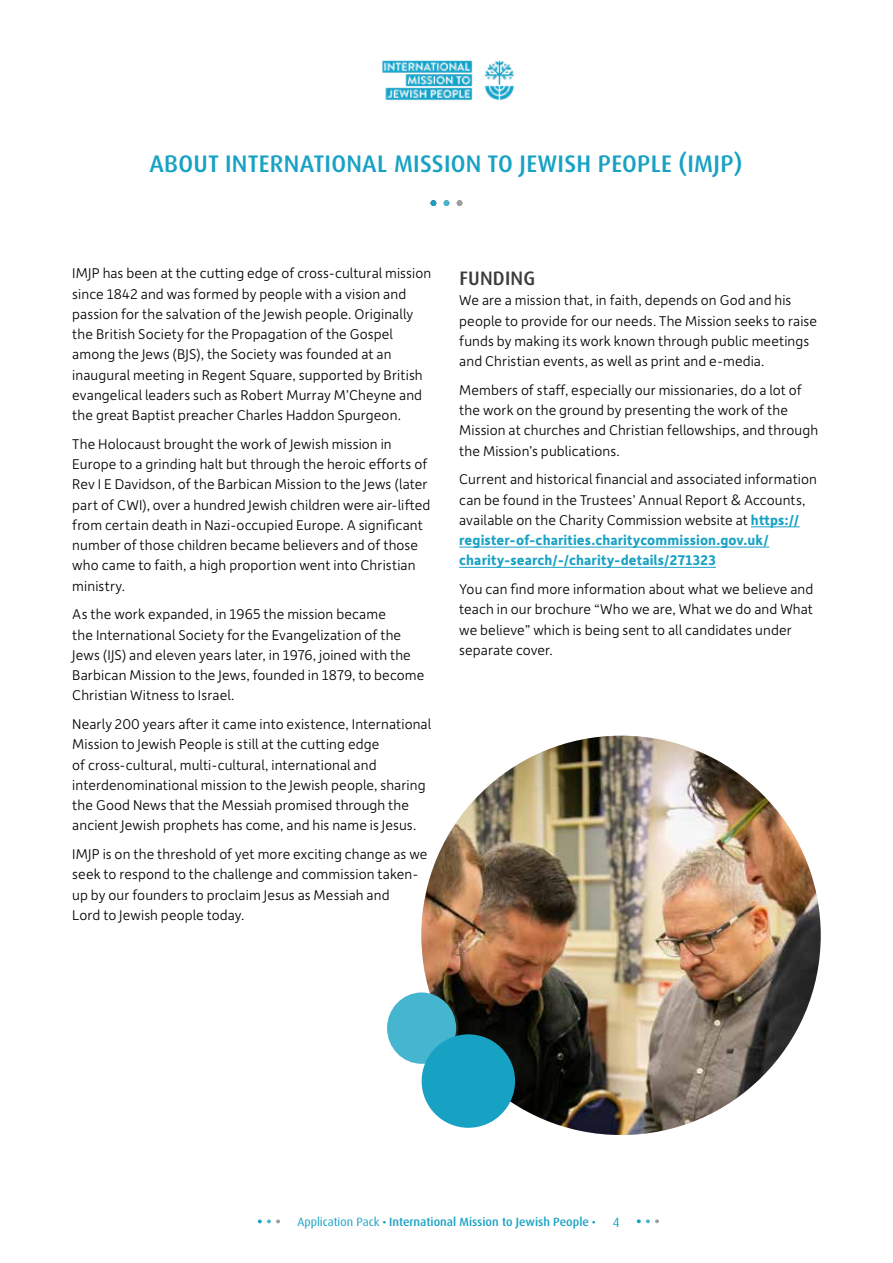
<style>
.page{position:relative;width:893px;height:1263px;background:#fff}
.page>*{position:absolute;margin:0;border:0;box-sizing:border-box;transform-origin:0 0}
.t1{font:500 24px "Dax Pro";letter-spacing:.01em;color:#17a2c4}
.t2{font:500 19.5px "Dax Pro";letter-spacing:.01em;color:#3c3c3b}
.t3{font:300 15px/20.2px "Depot New";letter-spacing:.005em;color:#000}
.t4{font:13.5px "Dax Pro";color:#17a2c4}
.t5{font:500 12px "Dax Pro";color:#17a2c4}
.s1{font-weight:700;color:#17a2c4}
.s2{font-weight:400}
.s3{font-family:"Footlight MT Light";font-weight:400}
</style>
<div class="page">
<svg style="left:637px;top:1219px;width:22px;height:4px"></svg>
<svg style="left:258px;top:1219px;width:22px;height:4px"></svg>
<img style="left:382px;top:60px;width:132px;height:40px">
<hr style="left:751px;top:527px;width:49px;height:1px;background:#17a2c4">
<hr style="left:459px;top:547px;width:310px;height:1px;background:#17a2c4">
<hr style="left:459px;top:567px;width:257px;height:1px;background:#17a2c4">
<img style="left:421px;top:736px;width:400px;height:399px;border-radius:200px">
<div style="left:387px;top:992px;width:69px;height:72px;background:#45b5d0;border-radius:50%"></div>
<div style="left:422px;top:1034px;width:93px;height:94px;background:#17a2c4;border-radius:50%"></div>
<svg style="left:431px;top:200px;width:5px;height:6px"></svg>
<svg style="left:444px;top:200px;width:5px;height:6px"></svg>
<svg style="left:457px;top:200px;width:5px;height:6px"></svg>
<h1 class="t1" style="left:149px;top:148px;width:594px">ABOUT INTERNATIONAL MISSION TO JEWISH PEOPLE (IMJP)</h1>
<p class="t3" style="left:72px;top:263px;width:360px">IMJP has been at the cutting edge of cross-cultural mission since 1842 and was formed by people with a vision and passion for the salvation of the Jewish people. Originally the British Society for the Propagation of the Gospel among the Jews (BJS), the Society was founded at an inaugural meeting in Regent Square, supported by British evangelical leaders such as Robert Murray M’Cheyne and the great Baptist preacher Charles Haddon Spurgeon.</p>
<p class="t3" style="left:72px;top:433px;width:360px">The Holocaust brought the work of Jewish mission in Europe to a grinding halt but through the heroic efforts of Rev I E Davidson, of the Barbican Mission to the Jews (later part of CWI), over a hundred Jewish children were air-lifted from certain death in Nazi-occupied Europe. A significant number of those children became believers and of those who came to faith, a high proportion went into Christian ministry.</p>
<p class="t3" style="left:72px;top:604px;width:354px">As the work expanded, in 1965 the mission became<br>the International Society for the Evangelization of the Jews (IJS) and eleven years later, in 1976, joined with the Barbican Mission to the Jews, founded in 1879, to become Christian Witness to Israel.</p>
<p class="t3" style="left:72px;top:713px;width:360px">Nearly 200 years after it came into existence, International Mission to Jewish People is still at the cutting edge<br>of cross-cultural, multi-cultural, international and interdenominational mission to the Jewish people, sharing the Good News that the Messiah promised through the ancient Jewish prophets has come, and his name is Jesus.</p>
<p class="t3" style="left:72px;top:843px;width:357px">IMJP is on the threshold of yet more exciting change as we seek to respond to the challenge and commission taken&shy;up by our founders to proclaim Jesus as Messiah and<br>Lord to Jewish people today.</p>
<h2 class="t2" style="left:459px;top:266px;width:77px">FUNDING</h2>
<p class="t3" style="left:459px;top:290px;width:359px">We are a mission that, in faith, depends on God and his people to provide for our needs. The Mission seeks to raise funds by making its work known through public meetings and Christian events, as well as print and e-media.</p>
<p class="t3" style="left:459px;top:379px;width:360px">Members of staff, especially our missionaries, do a lot of the work on the ground by presenting the work of the Mission at churches and Christian fellowships, and through the Mission’s publications.</p>
<p class="t3" style="left:459px;top:469px;width:359px">Current and historical financial and associated information can be found in the Trustees’ Annual Report &amp; Accounts, available on the Charity Commission website at <span class="s1">https:// register-of-charities.charitycommission.gov.uk/ charity-search/-/charity-details/271323</span></p>
<p class="t3" style="left:459px;top:578px;width:356px">You can find more information about what we believe and teach in our brochure “Who we are, What we do and What we believe” which is being sent to all candidates under separate cover.</p>
<p class="t5" style="left:297px;top:1214px;width:300px"><span class="s2">Application Pack</span> <span class="s3">•</span> International Mission to Jewish People <span class="s3">•</span></p>
<p class="t4" style="left:613px;top:1213px;width:8px">4</p>
</div>
